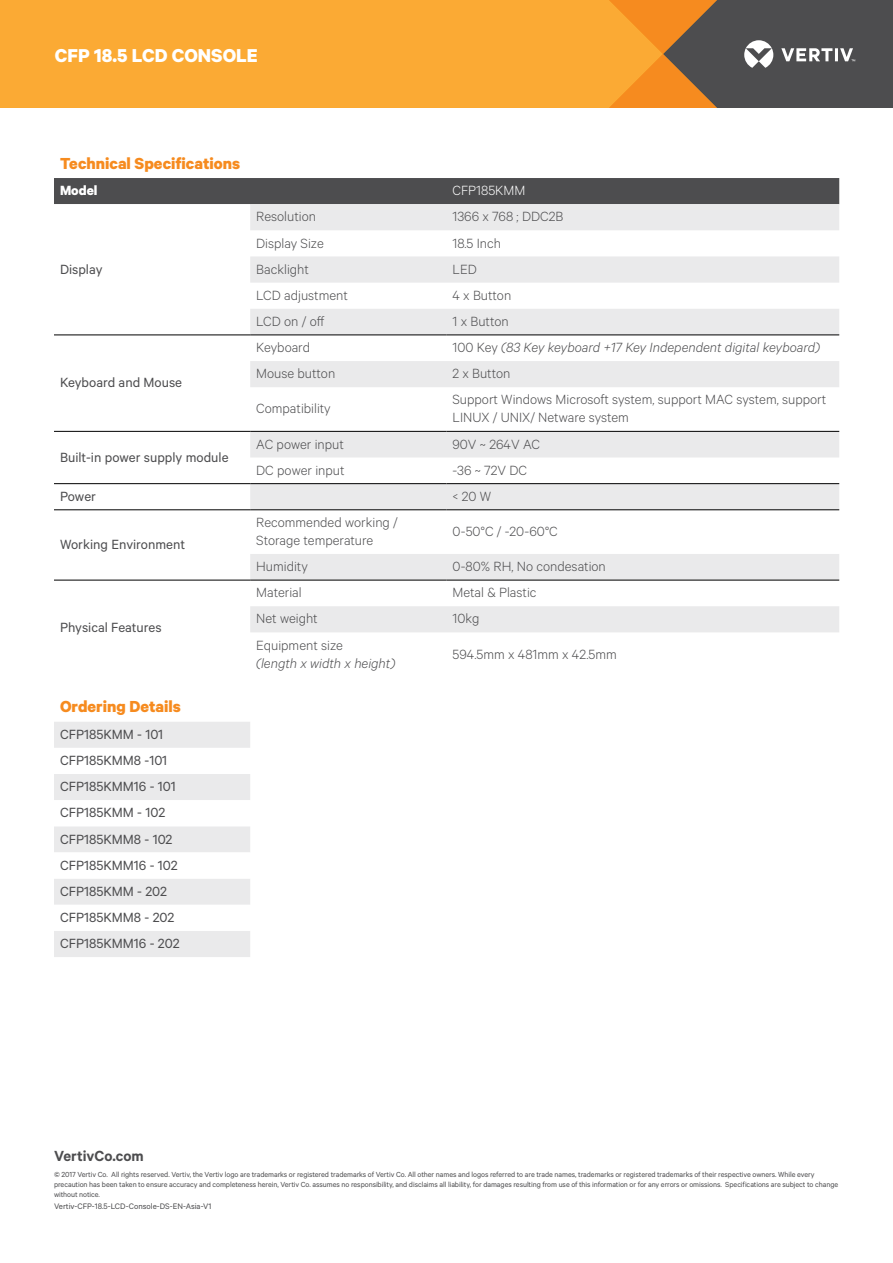
<style>
.page{position:relative;width:893px;height:1263px;background:#fff}
.page>*{position:absolute;margin:0;border:0;box-sizing:border-box;transform-origin:0 0}
.t1{font:700 21px "Calibre";color:#fff}
.t2{font:700 18px "Calibre";color:#f68b1f}
.t3{font:600 16.5px "Calibre";color:#4d4d4f}
.t4{font:300 15px/18px "Calibre";color:#4d4d4f}
.t5{font:15px/26.1px "Calibre";color:#4d4d4f}
.t6{font:italic 300 15px "Calibre";color:#4d4d4f}
.t7{font:300 15px "Calibre";color:#fff}
.t8{font:700 15px "Calibre";color:#fff}
.t9{font:9px "Calibre";color:#4d4d4f}
.t10{font:8.25px/9.8px "Calibre";letter-spacing:-.01em;color:#4d4d4f}
.s1{font-style:normal}
</style>
<div class="page">
<div style="left:0;top:0;width:609px;height:108px;background:#fbaa34"></div>
<svg style="left:609px;top:0;width:284px;height:108px;background:#836748"></svg>
<div style="left:54px;top:178px;width:785px;height:26px;background:#4d4d4f"></div>
<svg style="left:250px;top:204px;width:589px;height:428px"></svg>
<hr style="left:54px;top:580px;width:196px;height:1px;background:#000">
<hr style="left:250px;top:580px;width:196px;height:1px;background:#000">
<hr style="left:446px;top:580px;width:393px;height:1px;background:#000">
<hr style="left:54px;top:509px;width:196px;height:1px;background:#000">
<hr style="left:250px;top:509px;width:196px;height:1px;background:#000">
<hr style="left:446px;top:509px;width:393px;height:1px;background:#000">
<hr style="left:54px;top:483px;width:196px;height:1px;background:#000">
<hr style="left:250px;top:483px;width:196px;height:1px;background:#000">
<hr style="left:446px;top:483px;width:393px;height:1px;background:#000">
<hr style="left:54px;top:431px;width:196px;height:1px;background:#000">
<hr style="left:250px;top:431px;width:196px;height:1px;background:#000">
<hr style="left:446px;top:431px;width:393px;height:1px;background:#000">
<hr style="left:54px;top:335px;width:196px;height:1px;background:#000">
<hr style="left:250px;top:335px;width:196px;height:1px;background:#000">
<hr style="left:446px;top:335px;width:393px;height:1px;background:#000">
<div style="left:54px;top:722px;width:196px;height:235px;background:#eaeaeb"></div>
<svg style="left:54px;top:748px;width:196px;height:183px"></svg>
<h1 class="t1" style="left:55px;top:43px;width:204px">CFP 18.5 LCD Console</h1>
<h2 class="t2" style="left:60px;top:152px;width:182px">Technical Specifications</h2>
<h3 class="t8" style="left:60px;top:181px;width:39px">Model</h3>
<h3 class="t7" style="left:452px;top:182px;width:74px">CFP185KMM</h3>
<h3 class="t5" style="left:60px;top:255px;width:44px">Display</h3>
<h3 class="t5" style="left:60px;top:369px;width:124px">Keyboard and Mouse</h3>
<h3 class="t5" style="left:60px;top:443px;width:170px">Built-in power supply module</h3>
<h3 class="t4" style="left:256px;top:207px;width:61px">Resolution</h3>
<h3 class="t4" style="left:452px;top:207px;width:112px">1366 x 768 ; DDC2B</h3>
<h3 class="t4" style="left:256px;top:233px;width:69px">Display Size</h3>
<h3 class="t4" style="left:452px;top:233px;width:50px">18.5 Inch</h3>
<h3 class="t4" style="left:256px;top:259px;width:54px">Backlight</h3>
<h3 class="t4" style="left:452px;top:259px;width:26px">LED</h3>
<h3 class="t4" style="left:256px;top:286px;width:93px">LCD adjustment</h3>
<h3 class="t4" style="left:452px;top:286px;width:60px">4 x Button</h3>
<h3 class="t4" style="left:256px;top:312px;width:70px">LCD on / off</h3>
<h3 class="t4" style="left:452px;top:312px;width:58px">1 x Button</h3>
<h3 class="t4" style="left:256px;top:338px;width:55px">Keyboard</h3>
<h3 class="t6" style="left:452px;top:339px;width:369px"><span class="s1">100 Key</span> (83 Key keyboard +17 Key Independent digital keyboard)</h3>
<h3 class="t4" style="left:256px;top:364px;width:81px">Mouse button</h3>
<h3 class="t4" style="left:452px;top:364px;width:59px">2 x Button</h3>
<h3 class="t4" style="left:256px;top:399px;width:76px">Compatibility</h3>
<h3 class="t4" style="left:452px;top:390px;width:375px">Support Windows Microsoft system, support MAC system, support<br>LINUX / UNIX/ Netware system</h3>
<h3 class="t4" style="left:256px;top:434px;width:89px">AC power input</h3>
<h3 class="t4" style="left:452px;top:434px;width:89px">90V ~ 264V AC</h3>
<h3 class="t4" style="left:256px;top:460px;width:90px">DC power input</h3>
<h3 class="t4" style="left:452px;top:460px;width:76px">-36 ~ 72V DC</h3>
<h3 class="t5" style="left:60px;top:483px;width:37px">Power</h3>
<h3 class="t4" style="left:452px;top:487px;width:40px">&lt; 20 W</h3>
<h3 class="t5" style="left:60px;top:531px;width:127px">Working Environment</h3>
<h3 class="t4" style="left:256px;top:513px;width:143px">Recommended working /<br>Storage temperature</h3>
<h3 class="t4" style="left:452px;top:522px;width:107px">0-50°C / -20-60°C</h3>
<h3 class="t4" style="left:256px;top:557px;width:53px">Humidity</h3>
<h3 class="t4" style="left:452px;top:557px;width:155px">0-80% RH, No condesation</h3>
<h3 class="t5" style="left:60px;top:614px;width:103px">Physical Features</h3>
<h2 class="t2" style="left:60px;top:696px;width:122px">Ordering Details</h2>
<h3 class="t5" style="left:60px;top:721px;width:121px">CFP185KMM - 101<br>CFP185KMM8 -101<br>CFP185KMM16 - 101<br>CFP185KMM - 102<br>CFP185KMM8 - 102<br>CFP185KMM16 - 102<br>CFP185KMM - 202<br>CFP185KMM8 - 202<br>CFP185KMM16 - 202</h3>
<h3 class="t4" style="left:256px;top:583px;width:47px">Material</h3>
<h3 class="t4" style="left:452px;top:583px;width:86px">Metal &amp; Plastic</h3>
<h3 class="t4" style="left:256px;top:609px;width:63px">Net weight</h3>
<h3 class="t4" style="left:452px;top:609px;width:28px">10kg</h3>
<h3 class="t4" style="left:256px;top:635px;width:88px">Equipment size</h3>
<h3 class="t6" style="left:256px;top:654px;width:141px">(length x width x height)</h3>
<h3 class="t4" style="left:452px;top:644px;width:166px">594.5mm x 481mm x 42.5mm</h3>
<h3 class="t3" style="left:54px;top:1146px;width:91px">VertivCo.com</h3>
<p class="t10" style="left:54px;top:1169px;width:786px">© 2017 Vertiv Co. All rights reserved. Vertiv, the Vertiv logo are trademarks or registered trademarks of Vertiv Co. All other names and logos referred to are trade names, trademarks or registered trademarks of their respective owners. While every precaution has been taken to ensure accuracy and completeness herein, Vertiv Co. assumes no responsibility, and disclaims all liability, for damages resulting from use of this information or for any errors or omissions. Specifications are subject to change without notice.</p>
<p class="t9" style="left:54px;top:1201px;width:159px">Vertiv-CFP-18.5-LCD-Console-DS-EN-Asia-V1</p>
</div>
